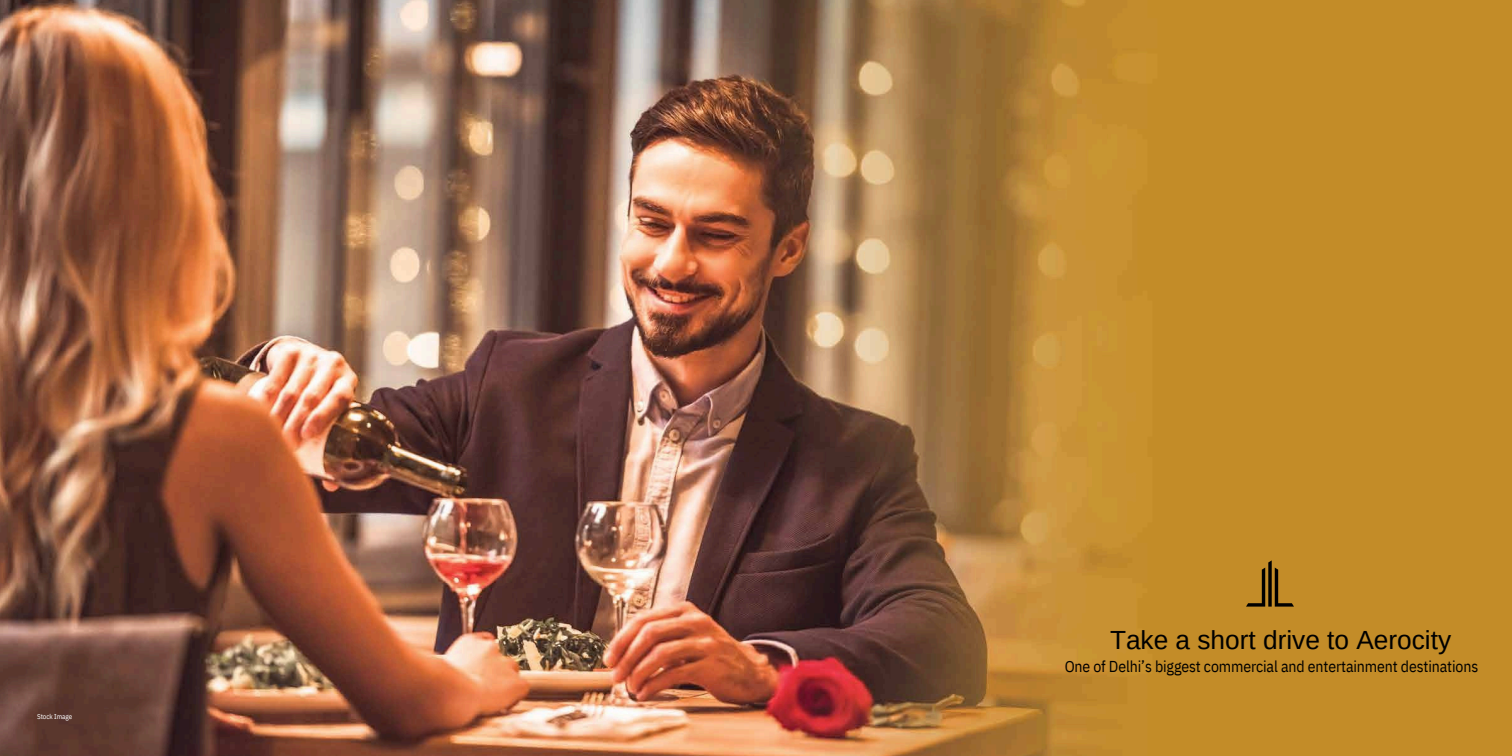
<style>
.page{position:relative;width:1512px;height:756px;background:#fff}
.page>*{position:absolute;margin:0;border:0;box-sizing:border-box;transform-origin:0 0}
.t1{font:26.25px "Arimo";color:#000}
.t2{font:15.75px "IBM Plex Sans Cond";letter-spacing:-.01em;color:#000}
.t3{font:7px "IBM Plex Sans Cond";letter-spacing:-.01em;color:#fff}
</style>
<div class="page">
<img style="left:0;top:0;width:1512px;height:756px">
<svg style="left:1246px;top:560px;width:48px;height:47px;background:#966c1e"></svg>
<p class="t3" style="left:37px;top:711px;width:37px">Stock Image</p>
<h1 class="t1" style="left:1110px;top:625px;width:343px">Take a short drive to Aerocity</h1>
<h2 class="t2" style="left:1065px;top:656px;width:415px">One of Delhi’s biggest commercial and entertainment destinations</h2>
</div>
